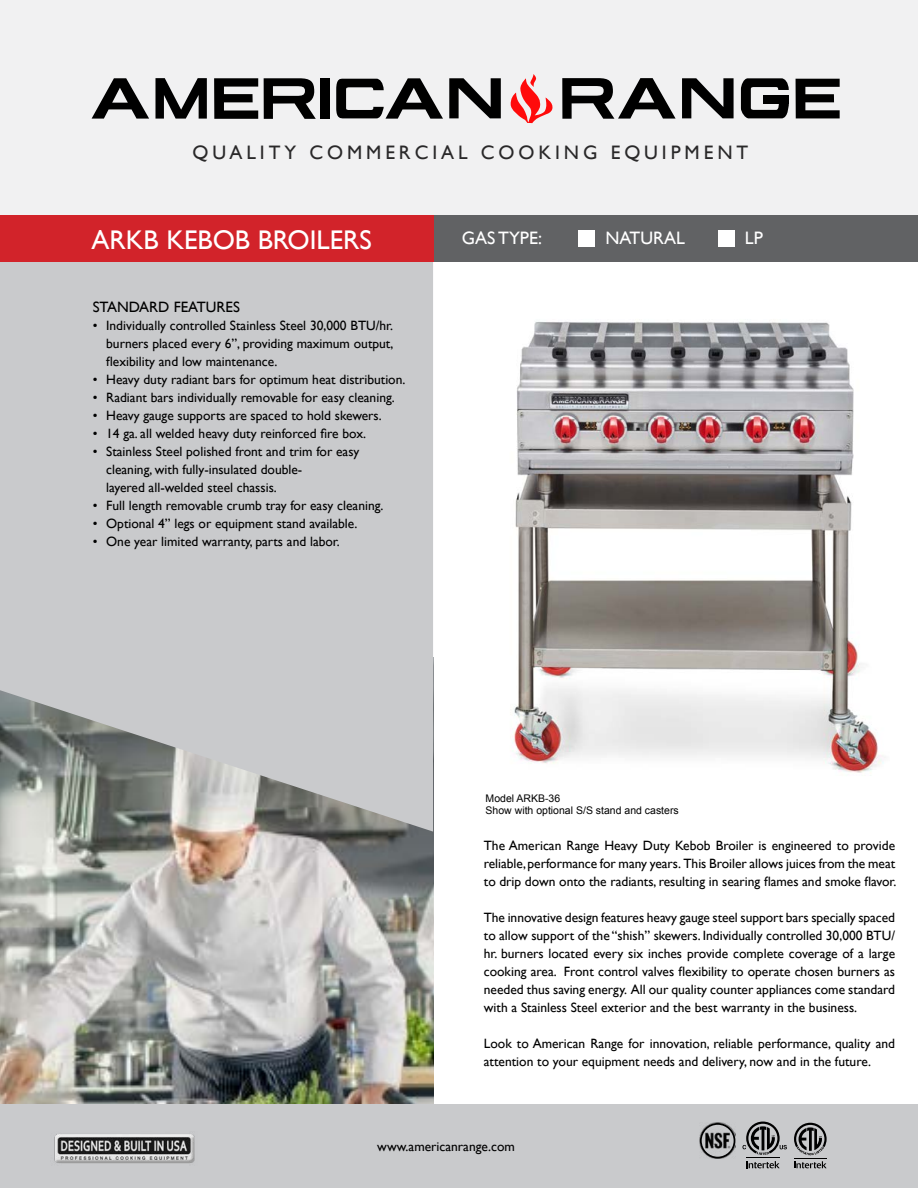
<style>
.page{position:relative;width:918px;height:1188px;background:#fff}
.page>*{position:absolute;margin:0;border:0;box-sizing:border-box;transform-origin:0 0}
.t1{font:27px "Gill Sans";color:#fff}
.t2{font:19.5px "Gill Sans";letter-spacing:.2em;color:#292829}
.t3{font:18px "Gill Sans";color:#fff}
.t4{font:15px "Gill Sans";color:#000}
.t5{font:13.5px/18px "Gill Sans";color:#000;text-align:justify}
.t6{font:10.5px/12.6px "Arial";color:#000}
</style>
<div class="page">
<div style="left:0;top:0;width:918px;height:215px;background:#f1f1f2"></div>
<img style="left:0;top:832px;width:433px;height:273px">
<svg style="left:0;top:261px;width:433px;height:571px;background:#c1c2c3"></svg>
<div style="left:0;top:1105px;width:918px;height:83px;background:#c9cacc"></div>
<svg style="left:746px;top:1161px;width:34px;height:7px"></svg>
<hr style="left:746px;top:1157px;width:34px;height:1px;background:#000">
<svg style="left:742px;top:1122px;width:45px;height:33px"></svg>
<svg style="left:794px;top:1123px;width:33px;height:45px"></svg>
<img style="left:700px;top:1123px;width:35px;height:35px">
<div style="left:700px;top:1123px;width:35px;height:35px;border:2px solid #000;border-radius:50%"></div>
<img style="left:54px;top:1134px;width:141px;height:30px">
<svg style="left:682px;top:78px;width:52px;height:40px"></svg>
<svg style="left:264px;top:78px;width:52px;height:41px"></svg>
<div style="left:320px;top:78px;width:9px;height:41px;background:#000"></div>
<svg style="left:156px;top:78px;width:51px;height:41px"></svg>
<svg style="left:796px;top:79px;width:44px;height:39px"></svg>
<svg style="left:449px;top:78px;width:52px;height:40px"></svg>
<svg style="left:214px;top:78px;width:44px;height:41px"></svg>
<svg style="left:92px;top:78px;width:57px;height:41px"></svg>
<svg style="left:562px;top:78px;width:114px;height:41px"></svg>
<svg style="left:336px;top:78px;width:107px;height:41px"></svg>
<svg style="left:741px;top:78px;width:48px;height:40px"></svg>
<div style="left:764px;top:95px;width:25px;height:9px;background:#000"></div>
<svg style="left:510px;top:74px;width:43px;height:49px"></svg>
<div style="left:380px;top:215px;width:538px;height:46px;background:#616264"></div>
<div style="left:578px;top:230px;width:16px;height:16px;background:#fff"></div>
<div style="left:719px;top:230px;width:16px;height:16px;background:#fff"></div>
<div style="left:0;top:215px;width:433px;height:46px;background:#d2232a"></div>
<img style="left:512px;top:321px;width:372px;height:452px">
<h2 class="t2" style="left:192px;top:141px;width:557px">QUALITY COMMERCIAL COOKING EQUIPMENT</h2>
<h1 class="t1" style="left:92px;top:224px;width:282px">ARKB KEBOB BROILERS</h1>
<h3 class="t3" style="left:462px;top:227px;width:82px">GAS TYPE:</h3>
<h3 class="t3" style="left:605px;top:227px;width:81px">NATURAL</h3>
<h3 class="t3" style="left:745px;top:227px;width:19px">LP</h3>
<p class="t4" style="left:93px;top:298px;width:149px">STANDARD FEATURES</p>
<p class="t5" style="left:106px;top:316px;width:289px;text-indent:-14px">• Individually controlled Stainless Steel 30,000 BTU/hr. burners placed every 6”, providing maximum output, flexibility and low maintenance.</p>
<p class="t5" style="left:93px;top:370px;width:314px">• Heavy duty radiant bars for optimum heat distribution.</p>
<p class="t5" style="left:93px;top:388px;width:304px">• Radiant bars individually removable for easy cleaning.</p>
<p class="t5" style="left:93px;top:406px;width:291px">• Heavy gauge supports are spaced to hold skewers.</p>
<p class="t5" style="left:93px;top:424px;width:275px">• 14 ga. all welded heavy duty reinforced fire box.</p>
<p class="t5" style="left:106px;top:442px;width:255px;text-align:left;text-indent:-14px">• Stainless Steel polished front and trim for easy cleaning, with fully-insulated double-<br>layered all-welded steel chassis.</p>
<p class="t5" style="left:93px;top:496px;width:292px">• Full length removable crumb tray for easy cleaning.</p>
<p class="t5" style="left:93px;top:514px;width:266px">• Optional 4” legs or equipment stand available.</p>
<p class="t5" style="left:93px;top:532px;width:249px">• One year limited warranty, parts and labor.</p>
<p class="t6" style="left:486px;top:792px;width:195px">Model ARKB-36<br>Show with optional S/S stand and casters</p>
<p class="t5" style="left:484px;top:836px;width:414px">The American Range Heavy Duty Kebob Broiler is engineered to provide reliable, performance for many years. This Broiler allows juices from the meat to drip down onto the radiants, resulting in searing flames and smoke flavor.</p>
<p class="t5" style="left:484px;top:908px;width:413px">The innovative design features heavy gauge steel support bars specially spaced to allow support of the “shish” skewers. Individually controlled 30,000 BTU/ hr. burners located every six inches provide complete coverage of a large cooking area. Front control valves flexibility to operate chosen burners as needed thus saving energy. All our quality counter appliances come standard with a Stainless Steel exterior and the best warranty in the business.</p>
<p class="t5" style="left:484px;top:1034px;width:413px">Look to American Range for innovation, reliable performance, quality and attention to your equipment needs and delivery, now and in the future.</p>
<p class="t5" style="left:377px;top:1137px;width:139px">www.americanrange.com</p>
</div>
